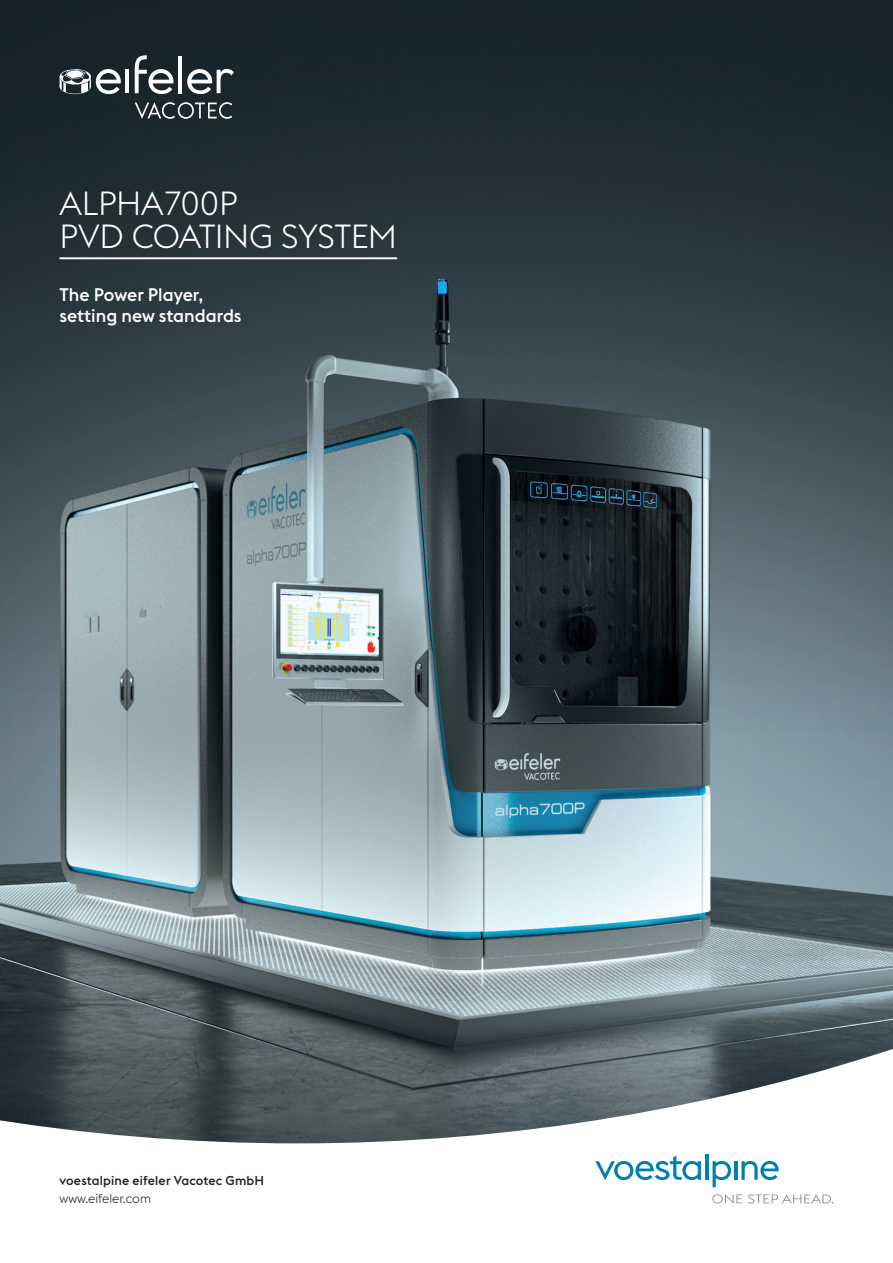
<style>
.page{position:relative;width:893px;height:1263px;background:#fff}
.page>*{position:absolute;margin:0;border:0;box-sizing:border-box;transform-origin:0 0}
.Titel_weiß_AL{font:300 33px/33px "voestalpine";letter-spacing:-.015em;color:#fff}
.titel_subline_h1{font:500 18px/21px "voestalpine";color:#fff}
.t1{font:500 12.75px "voestalpine";letter-spacing:.015em;color:#231f20}
.t2{font:300 12.75px "voestalpine";color:#231f20}
</style>
<div class="page">
<img style="left:0;top:0;width:893px;height:1042px">
<svg style="left:0;top:1042px;width:893px;height:162px"></svg>
<hr style="left:60px;top:257px;width:337px;height:2px;background:#fff">
<svg style="left:595px;top:1156px;width:106px;height:24px"></svg>
<hr style="left:705px;top:1154px;width:3px;height:26px;background:#007fb1">
<svg style="left:713px;top:1161px;width:18px;height:26px"></svg>
<hr style="left:734px;top:1161px;width:3px;height:19px;background:#007fb1">
<svg style="left:741px;top:1161px;width:38px;height:19px"></svg>
<svg style="left:712px;top:1194px;width:30px;height:9px"></svg>
<svg style="left:748px;top:1194px;width:85px;height:9px"></svg>
<hr style="left:125px;top:70px;width:4px;height:23px;background:#fff">
<svg style="left:135px;top:55px;width:38px;height:39px"></svg>
<hr style="left:178px;top:56px;width:4px;height:37px;background:#fff">
<svg style="left:187px;top:69px;width:47px;height:25px"></svg>
<svg style="left:60px;top:69px;width:61px;height:25px"></svg>
<svg style="left:135px;top:102px;width:97px;height:17px"></svg>
<p class="Titel_weiß_AL" style="left:60px;top:187px;width:339px">ALPHA700P<br>PVD COATING SYSTEM</p>
<p class="titel_subline_h1" style="left:60px;top:284px;width:184px">The Power Player, setting new standards</p>
<p class="t1" style="left:60px;top:1173px;width:206px">voestalpine eifeler Vacotec GmbH</p>
<p class="t2" style="left:60px;top:1191px;width:93px">www.eifeler.com</p>
</div>
